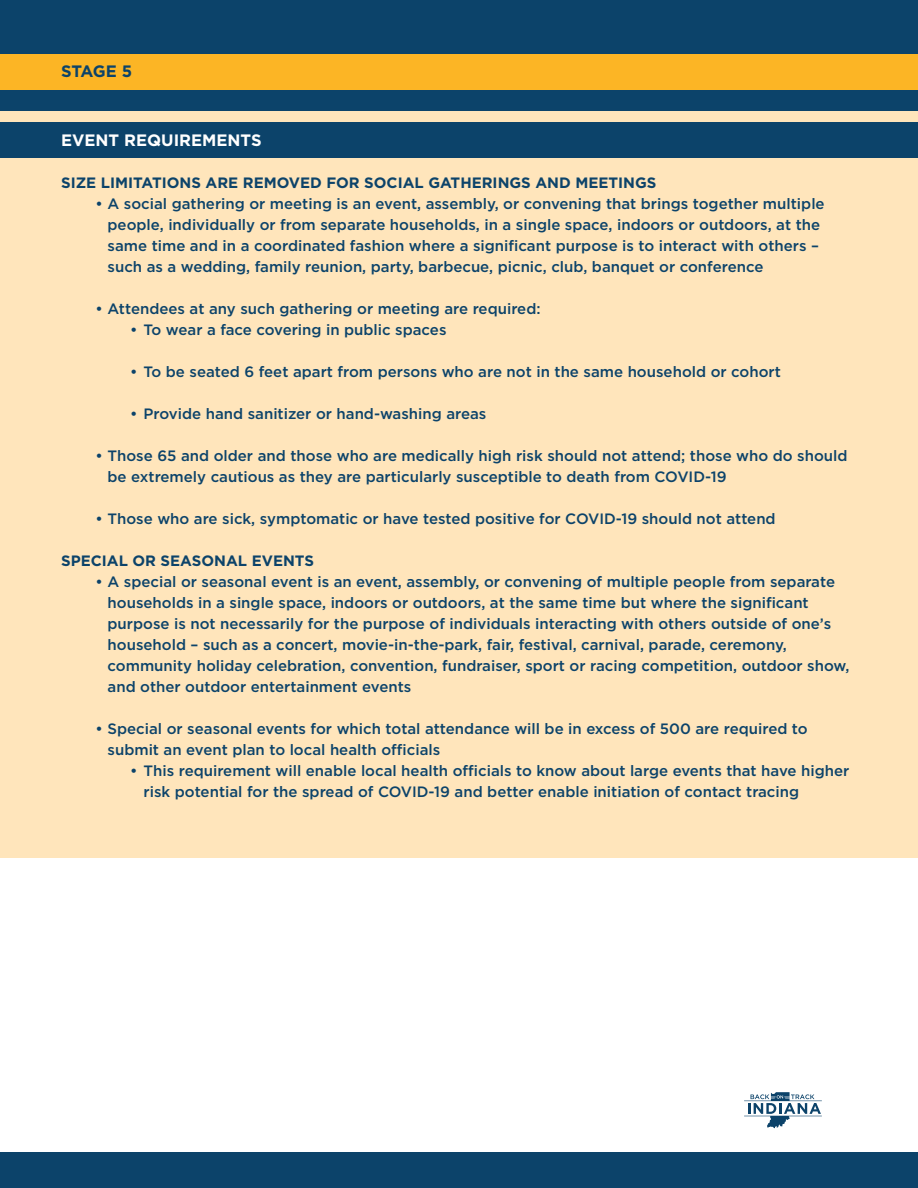
<style>
.page{position:relative;width:918px;height:1188px;background:#fff}
.page>*{position:absolute;margin:0;border:0;box-sizing:border-box;transform-origin:0 0}
.t1{font:700 16.5px "Gotham";color:#fff}
.t2{font:700 16.5px "Gotham";letter-spacing:-.03em;color:#0c436a}
.t3{font:500 15px/21px "Gotham";color:#0c436a}
.t4{font:700 15px "Gotham";color:#0c436a}
</style>
<div class="page">
<div style="left:0;top:1152px;width:918px;height:36px;background:#0c436a"></div>
<svg style="left:744px;top:1092px;width:78px;height:36px"></svg>
<div style="left:0;top:0;width:918px;height:111px;background:#0c436a"></div>
<div style="left:0;top:54px;width:918px;height:36px;background:#fcb525"></div>
<div style="left:0;top:111px;width:918px;height:747px;background:#ffe5bb"></div>
<div style="left:0;top:122px;width:918px;height:36px;background:#0c436a"></div>
<p class="t2" style="left:61px;top:62px;width:73px">STAGE 5</p>
<p class="t1" style="left:61px;top:130px;width:202px">EVENT REQUIREMENTS</p>
<p class="t4" style="left:61px;top:174px;width:597px">SIZE LIMITATIONS ARE REMOVED FOR SOCIAL GATHERINGS AND MEETINGS</p>
<p class="t3" style="left:108px;top:193px;width:719px;text-indent:-12px">• A social gathering or meeting is an event, assembly, or convening that brings together multiple people, individually or from separate households, in a single space, indoors or outdoors, at the same time and in a coordinated fashion where a significant purpose is to interact with others – such as a wedding, family reunion, party, barbecue, picnic, club, banquet or conference</p>
<p class="t3" style="left:96px;top:298px;width:447px">• Attendees at any such gathering or meeting are required:</p>
<p class="t3" style="left:130px;top:319px;width:318px">• To wear a face covering in public spaces</p>
<p class="t3" style="left:130px;top:361px;width:652px">• To be seated 6 feet apart from persons who are not in the same household or cohort</p>
<p class="t3" style="left:130px;top:403px;width:358px">• Provide hand sanitizer or hand-washing areas</p>
<p class="t3" style="left:108px;top:445px;width:742px;text-indent:-12px">• Those 65 and older and those who are medically high risk should not attend; those who do should be extremely cautious as they are particularly susceptible to death from COVID-19</p>
<p class="t3" style="left:96px;top:508px;width:682px">• Those who are sick, symptomatic or have tested positive for COVID-19 should not attend</p>
<p class="t4" style="left:61px;top:552px;width:254px">SPECIAL OR SEASONAL EVENTS</p>
<p class="t3" style="left:108px;top:571px;width:743px;text-indent:-12px">• A special or seasonal event is an event, assembly, or convening of multiple people from separate households in a single space, indoors or outdoors, at the same time but where the significant purpose is not necessarily for the purpose of individuals interacting with others outside of one’s household – such as a concert, movie-in-the-park, fair, festival, carnival, parade, ceremony, community holiday celebration, convention, fundraiser, sport or racing competition, outdoor show, and other outdoor entertainment events</p>
<p class="t3" style="left:108px;top:718px;width:702px;text-indent:-12px">• Special or seasonal events for which total attendance will be in excess of 500 are required to submit an event plan to local health officials</p>
<p class="t3" style="left:144px;top:760px;width:707px;text-indent:-14px">• This requirement will enable local health officials to know about large events that have higher risk potential for the spread of COVID-19 and better enable initiation of contact tracing</p>
</div>
